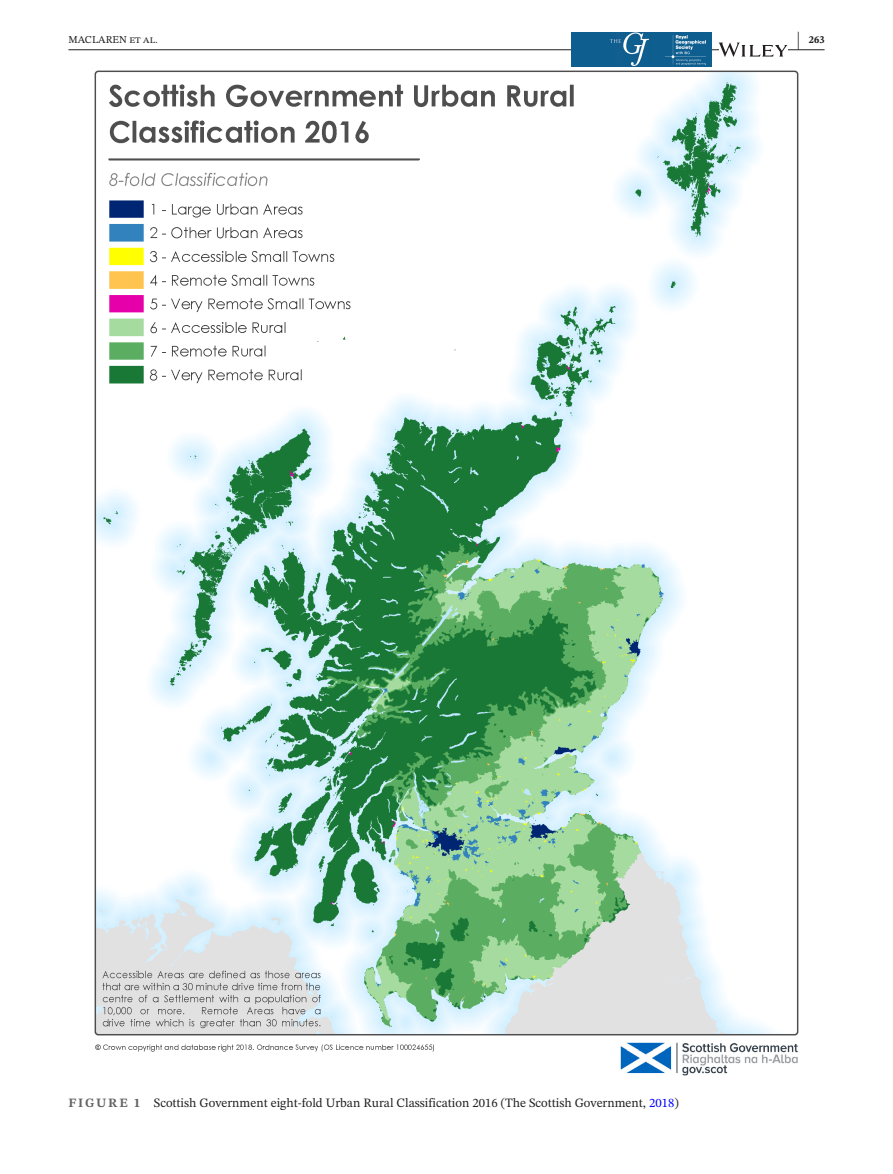
<style>
.page{position:relative;width:893px;height:1174px;background:#fff}
.page>*{position:absolute;margin:0;border:0;box-sizing:border-box;transform-origin:0 0}
.t1{font:700 21px "STIX Two Text";color:#231f20;scale:.42 1}
.t2{font:12.75px "STIX Two Text";color:#231f20}
.t3{font:10.5px "STIX Two Text";color:#231f20}
.t4{font:700 10.5px "STIX Two Text";color:#231f20}
.s1{font-weight:700;color:#636366}
.s2{color:#00f}
</style>
<div class="page">
<hr style="left:68px;top:49px;width:756px;height:1px;background:#231f20">
<img style="left:571px;top:33px;width:140px;height:34px">
<img style="left:665px;top:35px;width:40px;height:30px">
<svg style="left:719px;top:43px;width:68px;height:14px"></svg>
<img style="left:95px;top:70px;width:703px;height:1005px">
<h1 class="t1" style="left:797px;top:24px;width:8px">|</h1>
<p class="t3" style="left:68px;top:32px;width:91px">MACLAREN et al.</p>
<p class="t4" style="left:809px;top:32px;width:17px">263</p>
<p class="t2" style="left:68px;top:1094px;width:612px"><span class="s1">FIGURE 1</span> Scottish Government eight-fold Urban Rural Classification 2016 (The Scottish Government, <span class="s2">2018</span>)</p>
</div>
